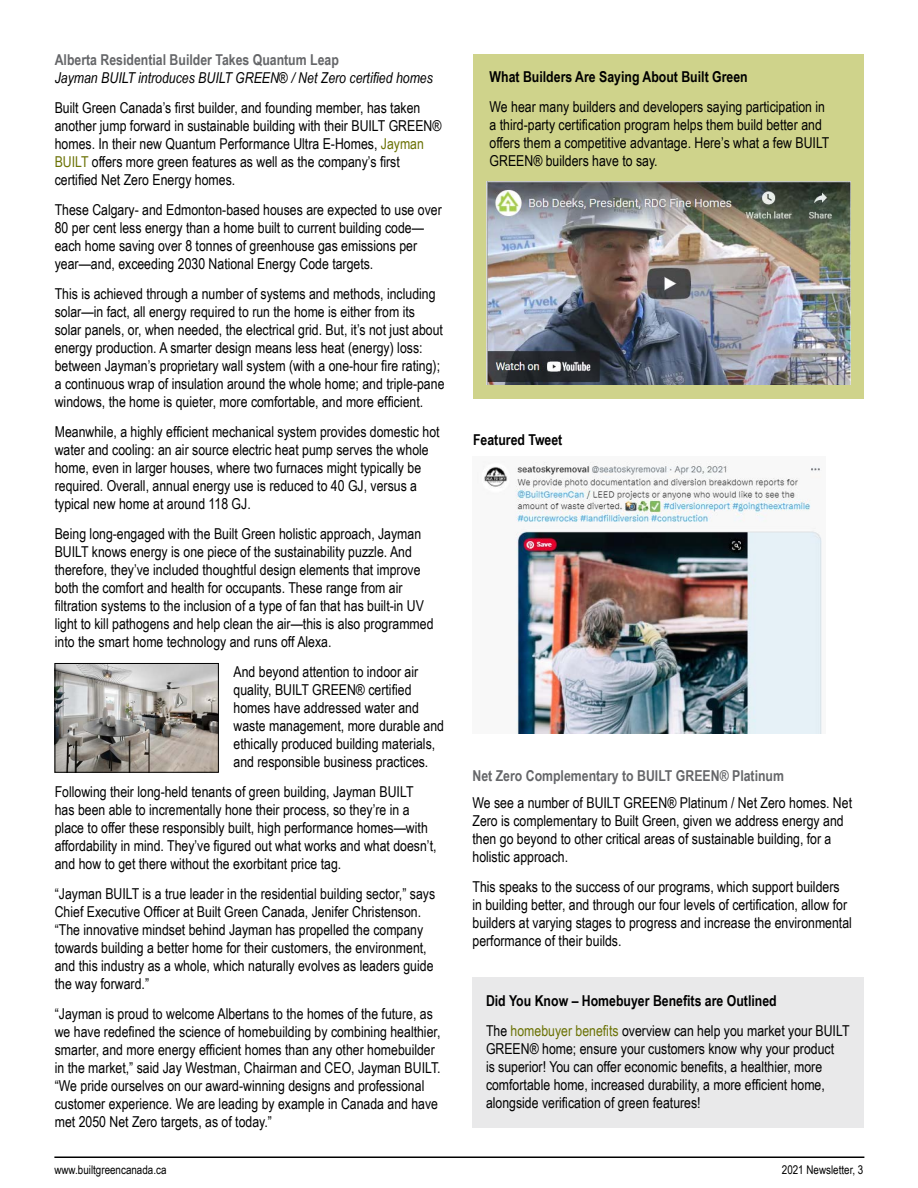
<style>
.page{position:relative;width:918px;height:1188px;background:#fff}
.page>*{position:absolute;margin:0;border:0;box-sizing:border-box;transform-origin:0 0}
.t1{font:15px/18px "Arial Narrow";color:#000}
.t2{font:700 15px/30px "Arial Narrow";color:#000}
.t3{font:700 15px "Arial Narrow";color:#656669}
.t4{font:italic 15px "Arial Narrow";color:#000}
.t5{font:12px "Arial Narrow";color:#000}
.s1{color:#6b7205}
.s2{font-weight:400}
.s3{font-weight:400;color:#6b7205}
</style>
<div class="page">
<hr style="left:54px;top:1156px;width:810px;height:2px;background:#000">
<div style="left:473px;top:54px;width:391px;height:345px;background:#cfd38b"></div>
<img style="left:57px;top:665px;width:160px;height:105px">
<div style="left:55px;top:663px;width:164px;height:109px;border:1px solid #000"></div>
<img style="left:483px;top:461px;width:339px;height:273px">
<img style="left:487px;top:182px;width:364px;height:202px">
<div style="left:472px;top:977px;width:392px;height:151px;background:#e9e9ea"></div>
<p class="t3" style="left:55px;top:48px;width:286px">Alberta Residential Builder Takes Quantum Leap</p>
<p class="t4" style="left:55px;top:67px;width:380px">Jayman BUILT introduces BUILT GREEN® / Net Zero certified homes</p>
<p class="t1" style="left:55px;top:98px;width:388px">Built Green Canada’s first builder, and founding member, has taken another jump forward in sustainable building with their BUILT GREEN® homes. In their new Quantum Performance Ultra E-Homes, <span class="s1">Jayman BUILT</span> offers more green features as well as the company’s first certified Net Zero Energy homes.</p>
<p class="t1" style="left:55px;top:200px;width:388px">These Calgary- and Edmonton-based houses are expected to use over 80 per cent less energy than a home built to current building code— each home saving over 8 tonnes of greenhouse gas emissions per year—and, exceeding 2030 National Energy Code targets.</p>
<p class="t1" style="left:55px;top:284px;width:391px">This is achieved through a number of systems and methods, including solar—in fact, all energy required to run the home is either from its solar panels, or, when needed, the electrical grid. But, it’s not just about energy production. A smarter design means less heat (energy) loss: between Jayman’s proprietary wall system (with a one-hour fire rating); a continuous wrap of insulation around the whole home; and triple-pane windows, the home is quieter, more comfortable, and more efficient.</p>
<p class="t1" style="left:55px;top:422px;width:386px">Meanwhile, a highly efficient mechanical system provides domestic hot water and cooling: an air source electric heat pump serves the whole home, even in larger houses, where two furnaces might typically be required. Overall, annual energy use is reduced to 40 GJ, versus a typical new home at around 118 GJ.</p>
<p class="t1" style="left:55px;top:524px;width:380px">Being long-engaged with the Built Green holistic approach, Jayman BUILT knows energy is one piece of the sustainability puzzle. And therefore, they’ve included thoughtful design elements that improve both the comfort and health for occupants. These range from air filtration systems to the inclusion of a type of fan that has built-in UV light to kill pathogens and help clean the air—this is also programmed into the smart home technology and runs off Alexa.</p>
<p class="t1" style="left:234px;top:662px;width:212px">And beyond attention to indoor air quality, BUILT GREEN® certified homes have addressed water and waste management, more durable and ethically produced building materials, and responsible business practices.</p>
<p class="t1" style="left:55px;top:782px;width:383px">Following their long-held tenants of green building, Jayman BUILT has been able to incrementally hone their process, so they’re in a place to offer these responsibly built, high performance homes—with affordability in mind. They’ve figured out what works and what doesn’t, and how to get there without the exorbitant price tag.</p>
<p class="t1" style="left:55px;top:884px;width:382px">“Jayman BUILT is a true leader in the residential building sector,” says Chief Executive Officer at Built Green Canada, Jenifer Christenson. “The innovative mindset behind Jayman has propelled the company towards building a better home for their customers, the environment, and this industry as a whole, which naturally evolves as leaders guide the way forward.”</p>
<p class="t1" style="left:55px;top:1004px;width:387px">“Jayman is proud to welcome Albertans to the homes of the future, as we have redefined the science of homebuilding by combining healthier, smarter, and more energy efficient homes than any other homebuilder in the market,” said Jay Westman, Chairman and CEO, Jayman BUILT. “We pride ourselves on our award-winning designs and professional customer experience. We are leading by example in Canada and have met 2050 Net Zero targets, as of today.”</p>
<p class="t2" style="left:490px;top:61px;width:260px">What Builders Are Saying About Built Green</p>
<p class="t1" style="left:490px;top:97px;width:341px">We hear many builders and developers saying participation in a third-party certification program helps them build better and offers them a competitive advantage. Here’s what a few BUILT GREEN® builders have to say.</p>
<p class="t2" style="left:473px;top:424px;width:91px">Featured Tweet</p>
<p class="t3" style="left:472px;top:764px;width:313px">Net Zero Complementary to BUILT GREEN® Platinum</p>
<p class="t1" style="left:472px;top:793px;width:381px">We see a number of BUILT GREEN® Platinum / Net Zero homes. Net Zero is complementary to Built Green, given we address energy and then go beyond to other critical areas of sustainable building, for a holistic approach.</p>
<p class="t1" style="left:472px;top:877px;width:381px">This speaks to the success of our programs, which support builders in building better, and through our four levels of certification, allow for builders at varying stages to progress and increase the environmental performance of their builds.</p>
<p class="t2" style="left:486px;top:985px;width:365px">Did You Know – Homebuyer Benefits are Outlined<br><span class="s2">The</span> <span class="s3">homebuyer benefits</span> <span class="s2">overview can help you market your BUILT</span></p>
<p class="t1" style="left:486px;top:1039px;width:350px">GREEN® home; ensure your customers know why your product is superior! You can offer economic benefits, a healthier, more comfortable home, increased durability, a more efficient home, alongside verification of green features!</p>
<p class="t5" style="left:54px;top:1161px;width:114px">www.builtgreencanada.ca</p>
<p class="t5" style="left:782px;top:1161px;width:83px">2021 Newsletter, 3</p>
</div>
